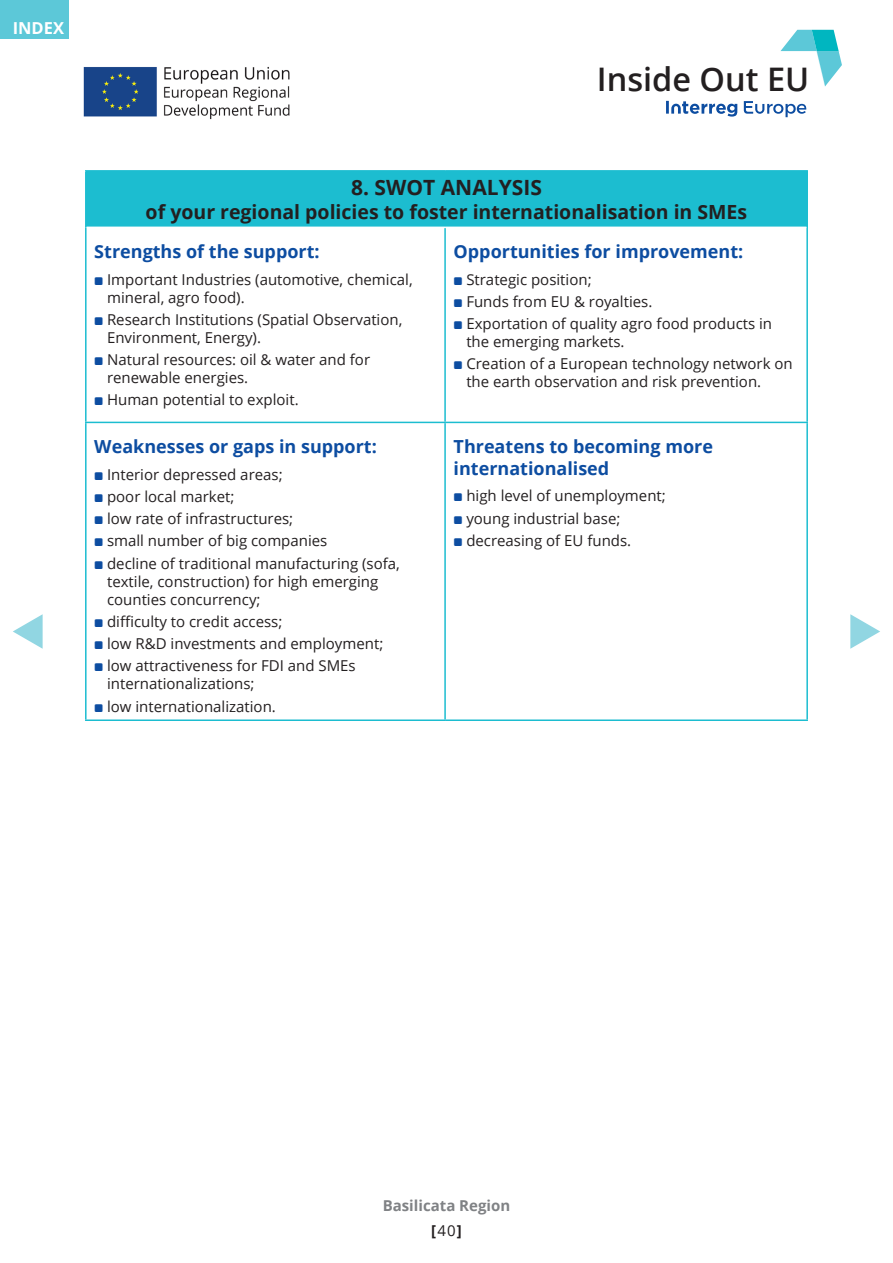
<style>
.page{position:relative;width:893px;height:1263px;background:#fff}
.page>*{position:absolute;margin:0;border:0;box-sizing:border-box;transform-origin:0 0}
.t1{font:600 32.55px "Open Sans";color:#231f20}
.t2{font:700 21px "Open Sans";color:#231f20}
.t3{font:700 19.5px "Open Sans";color:#231f20}
.t4{font:700 18px/21.6px "Open Sans";color:#0d4da1}
.t5{font:700 16.5px "Open Sans";color:#fff}
.t6{font:15px/22.2px "Open Sans";color:#231f20}
.t7{font:700 15px "Open Sans";color:#808285}
.t8{font:700 15px "Open Sans";color:#231f20}
.s1{font-family:"Distro Bats";font-size:10.5px;color:#0d4da1}
.s2{font-weight:400}
</style>
<div class="page">
<div style="left:0;top:0;width:68px;height:38px;background:#5cc8d8"></div>
<svg style="left:780px;top:30px;width:62px;height:56px"></svg>
<svg style="left:666px;top:101px;width:71px;height:16px"></svg>
<svg style="left:744px;top:101px;width:62px;height:16px"></svg>
<img style="left:83px;top:66px;width:207px;height:54px">
<svg style="left:13px;top:614px;width:30px;height:35px"></svg>
<svg style="left:850px;top:614px;width:30px;height:35px"></svg>
<div style="left:86px;top:171px;width:721px;height:56px;background:#1cbdd0"></div>
<svg style="left:87px;top:421px;width:719px;height:3px"></svg>
<hr style="left:85px;top:170px;width:360px;height:2px;background:#1cbdd0">
<hr style="left:85px;top:172px;width:2px;height:55px;background:#1cbdd0">
<hr style="left:445px;top:170px;width:363px;height:2px;background:#1cbdd0">
<hr style="left:806px;top:172px;width:2px;height:55px;background:#1cbdd0">
<hr style="left:85px;top:227px;width:2px;height:195px;background:#1cbdd0">
<hr style="left:806px;top:227px;width:2px;height:195px;background:#1cbdd0">
<hr style="left:85px;top:423px;width:2px;height:296px;background:#1cbdd0">
<hr style="left:806px;top:423px;width:2px;height:296px;background:#1cbdd0">
<hr style="left:85px;top:719px;width:360px;height:2px;background:#1cbdd0">
<hr style="left:445px;top:719px;width:363px;height:2px;background:#1cbdd0">
<hr style="left:444px;top:228px;width:2px;height:194px;background:#1cbdd0">
<hr style="left:85px;top:422px;width:360px;height:1px;background:#1cbdd0">
<hr style="left:445px;top:422px;width:363px;height:1px;background:#1cbdd0">
<hr style="left:444px;top:423px;width:2px;height:296px;background:#1cbdd0">
<p class="t5" style="left:13px;top:16px;width:53px">INDEX</p>
<h1 class="t1" style="left:597px;top:57px;width:214px">Inside Out EU</h1>
<h2 class="t2" style="left:351px;top:173px;width:192px">8. SWOT ANALYSIS</h2>
<h3 class="t3" style="left:146px;top:198px;width:603px">of your regional policies to foster internationalisation in SMEs</h3>
<p class="t4" style="left:94px;top:240px;width:227px">Strengths of the support:</p>
<p class="t6" style="left:107px;top:270px;width:307px;line-height:18px;text-indent:-13px"><span class="s1">]</span> Important Industries (automotive, chemical, mineral, agro food).</p>
<p class="t6" style="left:107px;top:310px;width:297px;line-height:18px;text-indent:-13px"><span class="s1">]</span> Research Institutions (Spatial Observation,<br>Environment, Energy).</p>
<p class="t6" style="left:107px;top:350px;width:265px;line-height:18px;text-indent:-13px"><span class="s1">]</span> Natural resources: oil &amp; water and for renewable energies.</p>
<p class="t6" style="left:94px;top:388px;width:206px"><span class="s1">]</span> Human potential to exploit.</p>
<p class="t4" style="left:454px;top:240px;width:291px">Opportunities for improvement:</p>
<p class="t6" style="left:454px;top:268px;width:320px"><span class="s1">]</span> Strategic position;<br><span class="s1">]</span> Funds from EU &amp; royalties.<br><span class="s1">]</span> Exportation of quality agro food products in</p>
<p class="t6" style="left:454px;top:330px;width:341px;text-indent:13px">the emerging markets.<br><span class="s1">]</span> Creation of a European technology network on</p>
<p class="t6" style="left:466px;top:370px;width:296px">the earth observation and risk prevention.</p>
<p class="t4" style="left:94px;top:435px;width:284px">Weaknesses or gaps in support:</p>
<p class="t6" style="left:94px;top:463px;width:307px"><span class="s1">]</span> Interior depressed areas;<br><span class="s1">]</span> poor local market;<br><span class="s1">]</span> low rate of infrastructures;<br><span class="s1">]</span> small number of big companies<br><span class="s1">]</span> decline of traditional manufacturing (sofa,</p>
<p class="t6" style="left:107px;top:572px;width:273px;line-height:18px">textile, construction) for high emerging counties concurrency;</p>
<p class="t6" style="left:94px;top:610px;width:291px"><span class="s1">]</span> difficulty to credit access;<br><span class="s1">]</span> low R&amp;D investments and employment; <span class="s1">]</span> low attractiveness for FDI and SMEs</p>
<p class="t6" style="left:94px;top:672px;width:183px;text-align:center">internationalizations;<br><span class="s1">]</span> low internationalization.</p>
<p class="t4" style="left:454px;top:435px;width:261px">Threatens to becoming more internationalised</p>
<p class="t6" style="left:454px;top:484px;width:214px"><span class="s1">]</span> high level of unemployment; <span class="s1">]</span> young industrial base;<br><span class="s1">]</span> decreasing of EU funds.</p>
<p class="t7" style="left:383px;top:1194px;width:129px">Basilicata Region</p>
<p class="t8" style="left:431px;top:1220px;width:32px">[<span class="s2">40</span>]</p>
</div>
